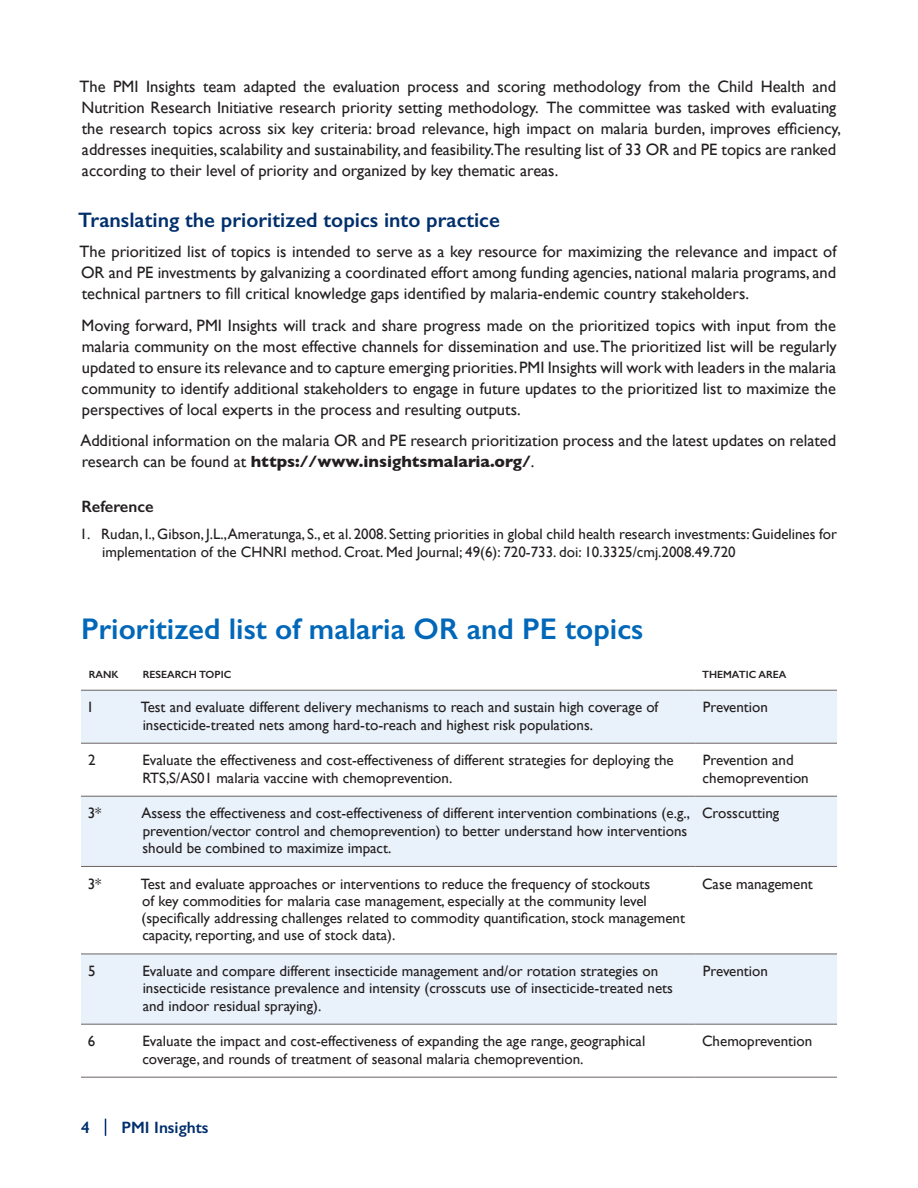
<style>
.page{position:relative;width:918px;height:1188px;background:#fff}
.page>*{position:absolute;margin:0;border:0;box-sizing:border-box;transform-origin:0 0}
.t1{font:600 30px "Gill Sans";color:#0067b9}
.t2{font:600 21px "Gill Sans";color:#002f6c}
.Body_text{font:16.5px/21px "Gill Sans";color:#231f20}
.t3{font:600 16.5px "Gill Sans";color:#002f6c}
.t4{font:600 16.5px "Gill Sans";color:#231f20}
.table_text{font:15px/17.2px "Gill Sans";color:#231f20}
.Reference{font:15px/18px "Gill Sans";color:#231f20}
.table_heading{font:600 10.5px "Gill Sans";color:#231f20}
.s1{font-weight:700}
</style>
<div class="page">
<svg style="left:105px;top:1119px;width:1px;height:17px"></svg>
<svg style="left:81px;top:691px;width:756px;height:333px;fill:#e9f1fa"></svg>
<hr style="left:81px;top:866px;width:54px;height:1px;background:#6c6463">
<hr style="left:135px;top:866px;width:560px;height:1px;background:#6c6463">
<hr style="left:695px;top:866px;width:142px;height:1px;background:#6c6463">
<hr style="left:81px;top:954px;width:54px;height:1px;background:#6c6463">
<hr style="left:135px;top:954px;width:560px;height:1px;background:#6c6463">
<hr style="left:695px;top:954px;width:142px;height:1px;background:#6c6463">
<hr style="left:81px;top:1024px;width:54px;height:1px;background:#6c6463">
<hr style="left:135px;top:1024px;width:560px;height:1px;background:#6c6463">
<hr style="left:695px;top:1024px;width:142px;height:1px;background:#6c6463">
<hr style="left:81px;top:1077px;width:54px;height:1px;background:#6c6463">
<hr style="left:135px;top:1077px;width:560px;height:1px;background:#6c6463">
<hr style="left:695px;top:1077px;width:142px;height:1px;background:#6c6463">
<hr style="left:81px;top:690px;width:54px;height:1px;background:#6c6463">
<hr style="left:135px;top:690px;width:560px;height:1px;background:#6c6463">
<hr style="left:695px;top:690px;width:142px;height:1px;background:#6c6463">
<hr style="left:81px;top:743px;width:54px;height:1px;background:#6c6463">
<hr style="left:135px;top:743px;width:560px;height:1px;background:#6c6463">
<hr style="left:695px;top:743px;width:142px;height:1px;background:#6c6463">
<hr style="left:81px;top:796px;width:54px;height:1px;background:#6c6463">
<hr style="left:135px;top:796px;width:560px;height:1px;background:#6c6463">
<hr style="left:695px;top:796px;width:142px;height:1px;background:#6c6463">
<p class="Body_text" style="left:80px;top:76px;width:763px">The PMI Insights team adapted the evaluation process and scoring methodology from the Child Health and Nutrition Research Initiative research priority setting methodology. The committee was tasked with evaluating the research topics across six key criteria: broad relevance, high impact on malaria burden, improves efficiency, addresses inequities, scalability and sustainability, and feasibility.The resulting list of 33 OR and PE topics are ranked according to their level of priority and organized by key thematic areas.</p>
<h2 class="t2" style="left:78px;top:207px;width:423px">Translating the prioritized topics into practice</h2>
<p class="Body_text" style="left:80px;top:241px;width:758px;text-align:justify">The prioritized list of topics is intended to serve as a key resource for maximizing the relevance and impact of OR and PE investments by galvanizing a coordinated effort among funding agencies, national malaria programs, and technical partners to fill critical knowledge gaps identified by malaria-endemic country stakeholders.</p>
<p class="Body_text" style="left:82px;top:315px;width:757px;text-align:justify">Moving forward, PMI Insights will track and share progress made on the prioritized topics with input from the malaria community on the most effective channels for dissemination and use. The prioritized list will be regularly updated to ensure its relevance and to capture emerging priorities. PMI Insights will work with leaders in the malaria community to identify additional stakeholders to engage in future updates to the prioritized list to maximize the perspectives of local experts in the process and resulting outputs.</p>
<p class="Body_text" style="left:80px;top:430px;width:757px">Additional information on the malaria OR and PE research prioritization process and the latest updates on related research can be found at <span class="s1">https://www.insightsmalaria.org/</span>.</p>
<h3 class="t4" style="left:82px;top:496px;width:73px">Reference</h3>
<p class="Reference" style="left:102px;top:525px;width:736px;text-indent:-22px">1. Rudan, I., Gibson, J.L.,Ameratunga, S., et al. 2008. Setting priorities in global child health research investments: Guidelines for implementation of the CHNRI method. Croat. Med Journal; 49(6): 720-733. doi: 10.3325/cmj.2008.49.720</p>
<h1 class="t1" style="left:81px;top:611px;width:564px">Prioritized list of malaria OR and PE topics</h1>
<p class="table_heading" style="left:89px;top:668px;width:31px">RANK</p>
<p class="table_heading" style="left:143px;top:668px;width:90px">RESEARCH TOPIC</p>
<p class="table_heading" style="left:702px;top:668px;width:86px">THEMATIC AREA</p>
<p class="table_text" style="left:87px;top:699px;width:9px">1</p>
<p class="table_text" style="left:141px;top:699px;width:519px">Test and evaluate different delivery mechanisms to reach and sustain high coverage of insecticide-treated nets among hard-to-reach and highest risk populations.</p>
<p class="table_text" style="left:703px;top:699px;width:67px">Prevention</p>
<p class="table_text" style="left:88px;top:752px;width:9px">2</p>
<p class="table_text" style="left:142px;top:752px;width:533px">Evaluate the effectiveness and cost-effectiveness of different strategies for deploying the<br>RTS,S/AS01 malaria vaccine with chemoprevention.</p>
<p class="table_text" style="left:703px;top:752px;width:108px">Prevention and chemoprevention</p>
<p class="table_text" style="left:88px;top:805px;width:15px">3*</p>
<p class="table_text" style="left:141px;top:805px;width:550px">Assess the effectiveness and cost-effectiveness of different intervention combinations (e.g., prevention/vector control and chemoprevention) to better understand how interventions should be combined to maximize impact.</p>
<p class="table_text" style="left:702px;top:805px;width:79px">Crosscutting</p>
<p class="table_text" style="left:88px;top:875px;width:15px">3*</p>
<p class="table_text" style="left:141px;top:875px;width:546px">Test and evaluate approaches or interventions to reduce the frequency of stockouts<br>of key commodities for malaria case management, especially at the community level (specifically addressing challenges related to commodity quantification, stock management capacity, reporting, and use of stock data).</p>
<p class="table_text" style="left:702px;top:875px;width:112px">Case management</p>
<p class="table_text" style="left:88px;top:962px;width:9px">5</p>
<p class="table_text" style="left:142px;top:962px;width:532px">Evaluate and compare different insecticide management and/or rotation strategies on insecticide resistance prevalence and intensity (crosscuts use of insecticide-treated nets and indoor residual spraying).</p>
<p class="table_text" style="left:703px;top:962px;width:67px">Prevention</p>
<p class="table_text" style="left:88px;top:1033px;width:9px">6</p>
<p class="table_text" style="left:142px;top:1033px;width:504px">Evaluate the impact and cost-effectiveness of expanding the age range, geographical coverage, and rounds of treatment of seasonal malaria chemoprevention.</p>
<p class="table_text" style="left:702px;top:1033px;width:112px">Chemoprevention</p>
<p class="t3" style="left:81px;top:1117px;width:10px">4</p>
<p class="t3" style="left:122px;top:1117px;width:88px">PMI Insights</p>
</div>
